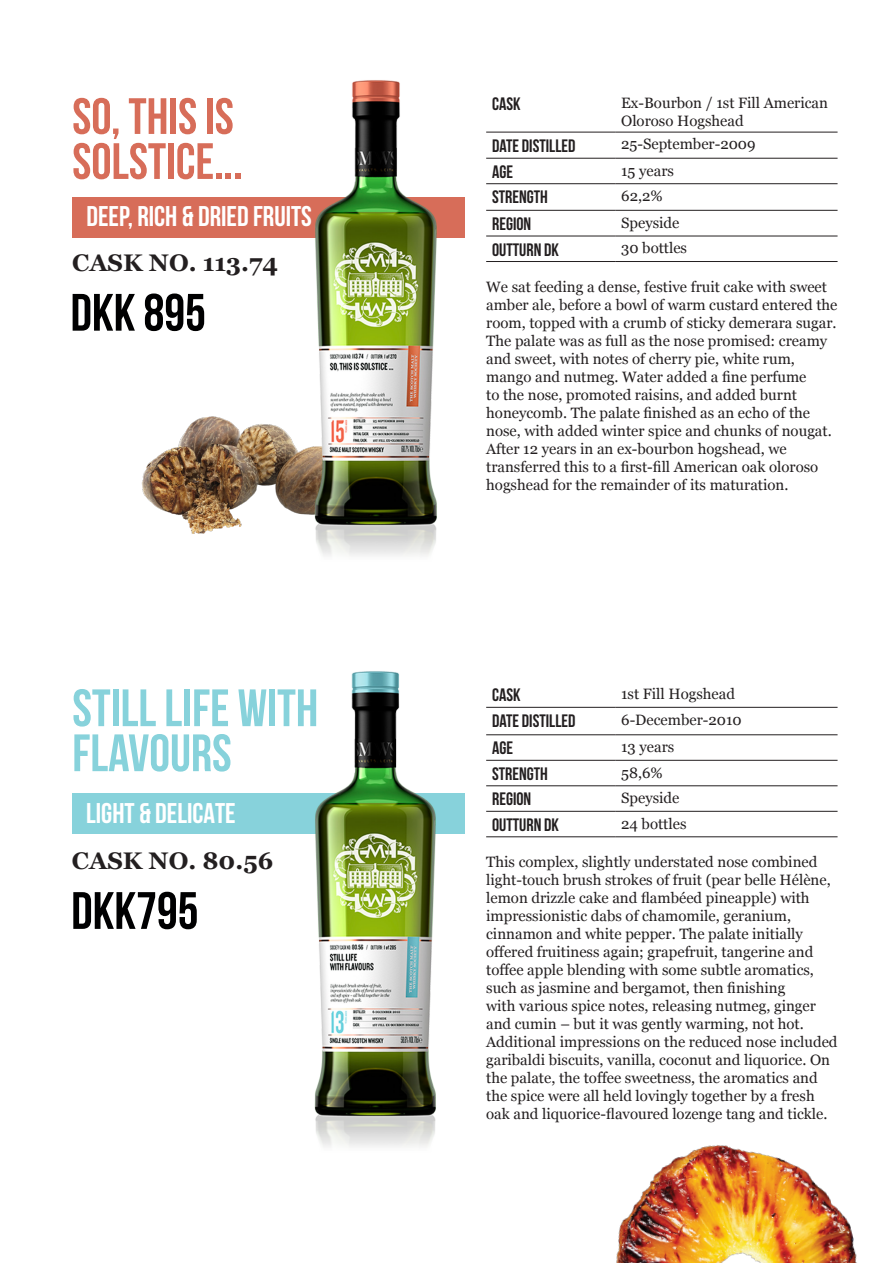
<style>
.page{position:relative;width:893px;height:1263px;background:#fff}
.page>*{position:absolute;margin:0;border:0;box-sizing:border-box;transform-origin:0 0}
.t1{font:700 52.5px/45px "Bebas Neue";color:#87d2db}
.t2{font:700 52.5px "Bebas Neue";color:#000001}
.t3{font:700 51px/45px "Bebas Neue";color:#d76d59}
.t4{font:700 28.5px "Bebas Neue";color:#fff}
.t5{font:700 24px "Georgia";color:#231f20}
.t6{font:700 18px "Bebas Neue";color:#231f20}
.t7{font:15px/18px "Georgia";color:#231f20}
</style>
<div class="page">
<img style="left:141px;top:416px;width:172px;height:118px">
<div style="left:72px;top:198px;width:393px;height:40px;background:#d76d59"></div>
<img style="left:313px;top:80px;width:127px;height:476px">
<hr style="left:486px;top:132px;width:129px;height:1px;background:#231f20">
<hr style="left:615px;top:132px;width:222px;height:1px;background:#231f20">
<hr style="left:486px;top:158px;width:129px;height:1px;background:#231f20">
<hr style="left:615px;top:158px;width:222px;height:1px;background:#231f20">
<hr style="left:486px;top:183px;width:129px;height:1px;background:#231f20">
<hr style="left:615px;top:183px;width:222px;height:1px;background:#231f20">
<hr style="left:486px;top:210px;width:129px;height:1px;background:#231f20">
<hr style="left:615px;top:210px;width:222px;height:1px;background:#231f20">
<hr style="left:486px;top:236px;width:129px;height:1px;background:#231f20">
<hr style="left:615px;top:236px;width:222px;height:1px;background:#231f20">
<hr style="left:486px;top:261px;width:129px;height:1px;background:#231f20">
<hr style="left:615px;top:261px;width:222px;height:1px;background:#231f20">
<div style="left:72px;top:794px;width:393px;height:40px;background:#87d2db"></div>
<img style="left:313px;top:671px;width:126px;height:476px">
<hr style="left:486px;top:707px;width:129px;height:1px;background:#231f20">
<hr style="left:615px;top:707px;width:222px;height:1px;background:#231f20">
<hr style="left:486px;top:734px;width:129px;height:1px;background:#231f20">
<hr style="left:615px;top:734px;width:222px;height:1px;background:#231f20">
<hr style="left:486px;top:760px;width:129px;height:1px;background:#231f20">
<hr style="left:615px;top:760px;width:222px;height:1px;background:#231f20">
<hr style="left:486px;top:785px;width:129px;height:1px;background:#231f20">
<hr style="left:615px;top:785px;width:222px;height:1px;background:#231f20">
<hr style="left:486px;top:811px;width:129px;height:1px;background:#231f20">
<hr style="left:615px;top:811px;width:222px;height:1px;background:#231f20">
<hr style="left:486px;top:836px;width:129px;height:1px;background:#231f20">
<hr style="left:615px;top:836px;width:222px;height:1px;background:#231f20">
<img style="left:616px;top:1145px;width:241px;height:118px">
<p class="t3" style="left:72px;top:93px;width:172px">SO, THIS IS<br>SOLSTICE...</p>
<p class="t4" style="left:86px;top:201px;width:227px">DEEP, RICH &amp; DRIED FRUITS</p>
<p class="t5" style="left:72px;top:245px;width:207px">CASK NO. 113.74</p>
<p class="t2" style="left:71px;top:284px;width:137px">DKK 895</p>
<p class="t1" style="left:72px;top:685px;width:247px">STILL LIFE WITH<br>FLAVOURS</p>
<p class="t4" style="left:86px;top:797px;width:151px">LIGHT &amp; DELICATE</p>
<p class="t5" style="left:72px;top:843px;width:203px">CASK NO. 80.56</p>
<p class="t2" style="left:71px;top:882px;width:129px">DKK795</p>
<p class="t6" style="left:492px;top:94px;width:30px">CASK</p>
<p class="t7" style="left:621px;top:93px;width:208px">Ex-Bourbon / 1st Fill American<br>Oloroso Hogshead</p>
<p class="t6" style="left:492px;top:135px;width:85px">DATE DISTILLED</p>
<p class="t7" style="left:621px;top:135px;width:136px">25-September-2009</p>
<p class="t6" style="left:492px;top:162px;width:22px">AGE</p>
<p class="t7" style="left:621px;top:161px;width:54px">15 years</p>
<p class="t6" style="left:492px;top:187px;width:57px">STRENGTH</p>
<p class="t7" style="left:621px;top:186px;width:43px">62,2%</p>
<p class="t6" style="left:492px;top:214px;width:41px">REGION</p>
<p class="t7" style="left:621px;top:213px;width:60px">Speyside</p>
<p class="t6" style="left:492px;top:239px;width:68px">OUTTURN DK</p>
<p class="t7" style="left:621px;top:239px;width:67px">30 bottles</p>
<p class="t7" style="left:486px;top:277px;width:353px">We sat feeding a dense, festive fruit cake with sweet amber ale, before a bowl of warm custard entered the room, topped with a crumb of sticky demerara sugar.<br>The palate was as full as the nose promised: creamy and sweet, with notes of cherry pie, white rum, mango and nutmeg. Water added a fine perfume<br>to the nose, promoted raisins, and added burnt honeycomb. The palate finished as an echo of the nose, with added winter spice and chunks of nougat.<br>After 12 years in an ex-bourbon hogshead, we transferred this to a first-fill American oak oloroso hogshead for the remainder of its maturation.</p>
<p class="t6" style="left:492px;top:685px;width:30px">CASK</p>
<p class="t7" style="left:621px;top:684px;width:115px">1st Fill Hogshead</p>
<p class="t6" style="left:492px;top:711px;width:85px">DATE DISTILLED</p>
<p class="t7" style="left:621px;top:710px;width:122px">6-December-2010</p>
<p class="t6" style="left:492px;top:738px;width:22px">AGE</p>
<p class="t7" style="left:621px;top:737px;width:55px">13 years</p>
<p class="t6" style="left:492px;top:764px;width:57px">STRENGTH</p>
<p class="t7" style="left:621px;top:763px;width:43px">58,6%</p>
<p class="t6" style="left:492px;top:789px;width:41px">REGION</p>
<p class="t7" style="left:621px;top:788px;width:60px">Speyside</p>
<p class="t6" style="left:492px;top:815px;width:68px">OUTTURN DK</p>
<p class="t7" style="left:621px;top:814px;width:67px">24 bottles</p>
<p class="t7" style="left:486px;top:852px;width:353px">This complex, slightly understated nose combined light-touch brush strokes of fruit (pear belle Hélène, lemon drizzle cake and flambéed pineapple) with impressionistic dabs of chamomile, geranium, cinnamon and white pepper. The palate initially offered fruitiness again; grapefruit, tangerine and toffee apple blending with some subtle aromatics, such as jasmine and bergamot, then finishing<br>with various spice notes, releasing nutmeg, ginger and cumin – but it was gently warming, not hot.<br>Additional impressions on the reduced nose included garibaldi biscuits, vanilla, coconut and liquorice. On the palate, the toffee sweetness, the aromatics and the spice were all held lovingly together by a fresh oak and liquorice-flavoured lozenge tang and tickle.</p>
</div>
